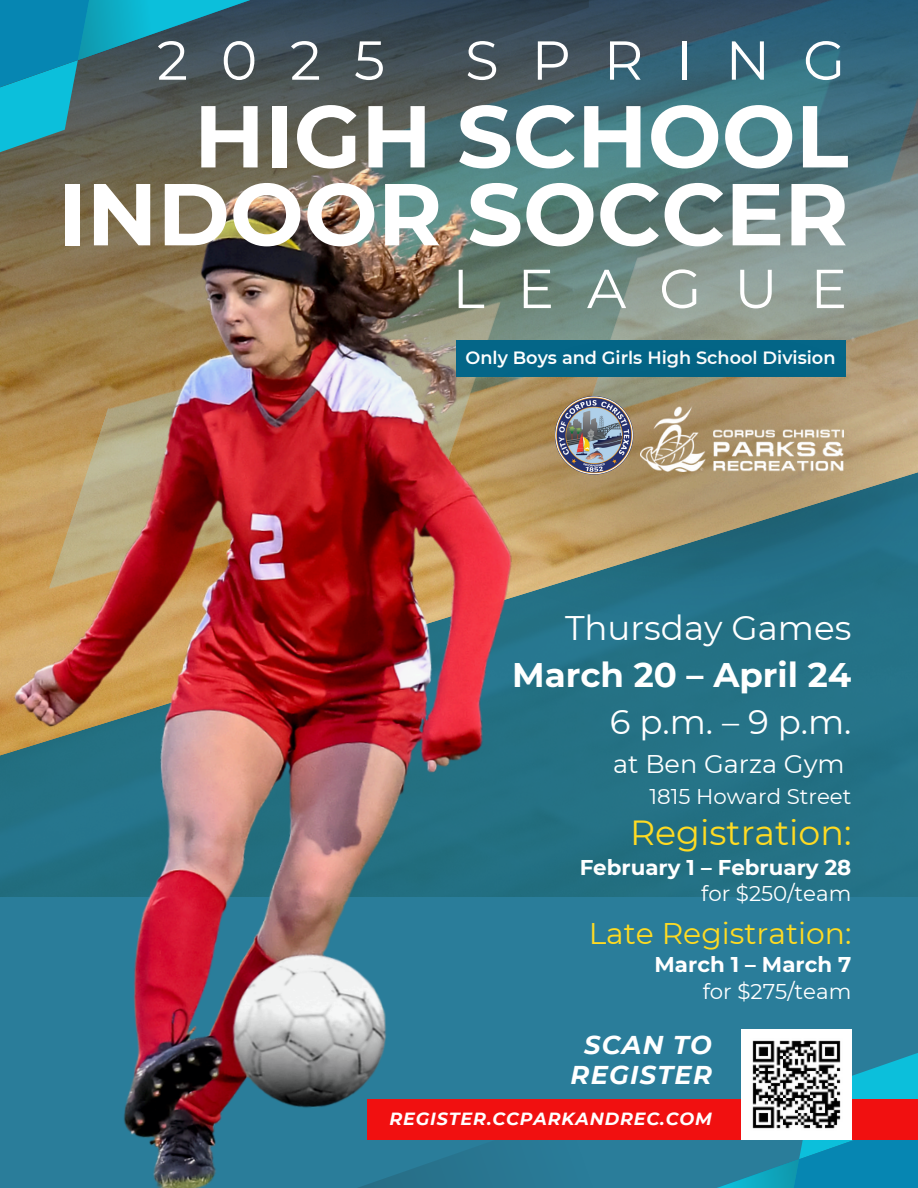
<style>
.page{position:relative;width:918px;height:1188px;background:#fff}
.page>*{position:absolute;margin:0;border:0;box-sizing:border-box;transform-origin:0 0}
.t1{font:700 87.6px/77.8px "Montserrat";color:#fff;text-align:right}
.t2{font:54.75px "Montserrat";letter-spacing:.6em;color:#fff}
.t3{font:34.8px "Montserrat";color:#ffdb23}
.t4{font:34.05px/47.4px "Montserrat";color:#fff;text-align:right}
.t5{font:29.85px "Montserrat";color:#ffdb23}
.t6{font:italic 700 25.8px/30.3px "Montserrat";letter-spacing:.045em;color:#fff;text-align:center}
.t7{font:25.5px "Montserrat";color:#fff}
.t8{font:700 21.3px/26.4px "Montserrat";color:#fff;text-align:right}
.t9{font:21.3px "Montserrat";color:#fff}
.t10{font:600 17.7px "Montserrat";color:#fff}
.t11{font:italic 700 17.55px "Montserrat";letter-spacing:.045em;color:#fff}
.s1{font-weight:700}
.s2{font-weight:400}
</style>
<div class="page">
<svg style="left:846px;top:980px;width:72px;height:208px;background:#1a8dae"></svg>
<img style="left:846px;top:0;width:72px;height:876px">
<img style="left:0;top:0;width:846px;height:1188px">
<img style="left:433px;top:313px;width:485px;height:326px">
<img style="left:555px;top:395px;width:79px;height:81px">
<img style="left:641px;top:406px;width:202px;height:66px">
<div style="left:367px;top:1099px;width:551px;height:41px;background:#f11010"></div>
<img style="left:741px;top:1030px;width:110px;height:110px">
<h6 class="t2" style="left:157px;top:27px;width:230px">2025</h6>
<h6 class="t2" style="left:465px;top:27px;width:382px">SPRING</h6>
<p class="t1" style="left:58px;top:97px;width:792px">HIGH SCHOOL<br>INDOOR SOCCER</p>
<h4 class="t2" style="left:452px;top:255px;width:396px">LEAGUE</h4>
<p class="t10" style="left:466px;top:347px;width:371px">Only Boys and Girls High School Division</p>
<h2 class="t4" style="left:512px;top:604px;width:341px">Thursday Games<br><span class="s1">March 20 – April 24<br></span>6 p.m. – 9 p.m.</h2>
<h2 class="t7" style="left:613px;top:748px;width:233px">at Ben Garza Gym</h2>
<h2 class="t9" style="left:650px;top:783px;width:203px">1815 Howard Street</h2>
<h2 class="t3" style="left:630px;top:812px;width:223px">Registration:</h2>
<h2 class="t8" style="left:580px;top:854px;width:273px">February 1 – February 28 <span class="s2">for $250/team</span></h2>
<p class="t5" style="left:589px;top:915px;width:264px">Late Registration:</p>
<p class="t8" style="left:655px;top:951px;width:198px">March 1 – March 7 <span class="s2">for $275/team</span></p>
<p class="t6" style="left:571px;top:1029px;width:143px">SCAN TO<br>REGISTER</p>
<p class="t11" style="left:389px;top:1108px;width:324px">REGISTER.CCPARKANDREC.COM</p>
</div>
